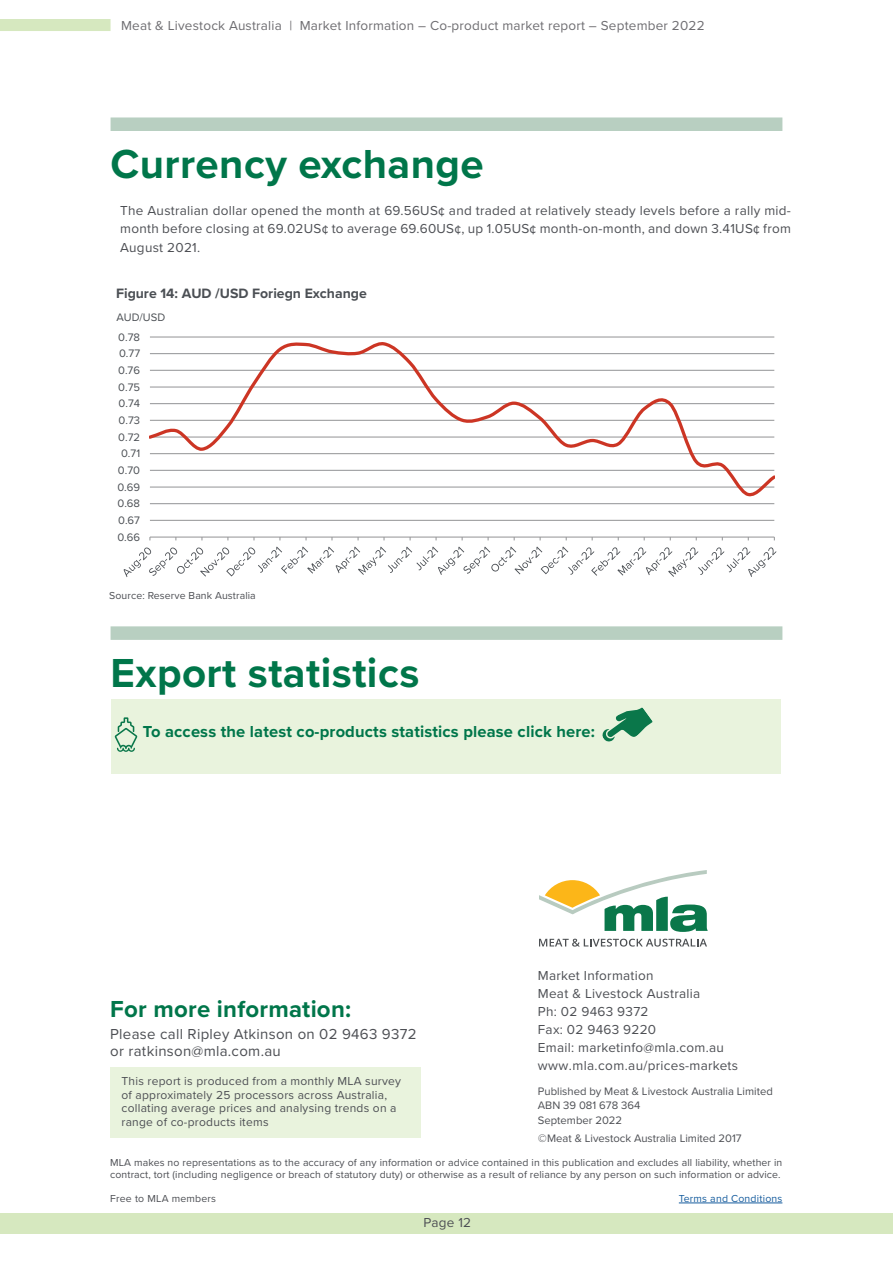
<style>
.page{position:relative;width:893px;height:1263px;background:#fff}
.page>*{position:absolute;margin:0;border:0;box-sizing:border-box;transform-origin:0 0}
.MLA_Heading_1{font:700 42px "Proxima Nova";letter-spacing:.01em;color:#00764a}
.Heading{font:700 24px "Proxima Nova";letter-spacing:.01em;color:#00764a}
.Heading-2{font:700 16.5px "Proxima Nova";letter-spacing:.01em;color:#00764a}
.Table_Text{font:15px "Proxima Nova";letter-spacing:.02em;color:#4d4f54}
.t1{font:700 14.1px "Proxima Nova";color:#4b4f54}
.MLA_Paragraph{font:13.5px/18px "Proxima Nova";letter-spacing:.02em;color:#4d4f54;text-align:justify}
.t2{font:13.5px "Proxima Nova";letter-spacing:.015em;color:#6e6d71}
.MLA_Paragraph-2{font:12px/13.5px "Proxima Nova";letter-spacing:.02em;color:#4d4f54}
.Graph_headings{font:11.25px/14.2px "Proxima Nova";color:#4d4f54}
.t3{font:11.25px "Proxima Nova";letter-spacing:.005em;color:#4b4f54}
.Footnote{font:10.5px/12px "Proxima Nova";letter-spacing:.01em;color:#4d4f54}
.t4{font:10.5px "Proxima Nova";letter-spacing:.02em;color:#175d9e}
.s1{font-weight:500;font-style:italic}
</style>
<div class="page">
<div style="left:0;top:19px;width:111px;height:12px;background:#d6e8bf"></div>
<div style="left:0;top:1213px;width:893px;height:21px;background:#d6e8bf"></div>
<div style="left:112px;top:699px;width:669px;height:75px;background:#e9f3dd"></div>
<svg style="left:539px;top:870px;width:169px;height:62px"></svg>
<svg style="left:539px;top:939px;width:168px;height:7px"></svg>
<div style="left:111px;top:626px;width:671px;height:14px;background:#b8cfc1"></div>
<div style="left:110px;top:1067px;width:311px;height:71px;background:#e9f3dd"></div>
<svg style="left:602px;top:707px;width:51px;height:35px"></svg>
<hr style="left:679px;top:1203px;width:103px;height:1px;background:#175d9e">
<div style="left:111px;top:117px;width:671px;height:14px;background:#b8cfc1"></div>
<svg style="left:115px;top:717px;width:22px;height:35px"></svg>
<hr style="left:150px;top:520px;width:624px;height:1px;background:#929395">
<hr style="left:150px;top:503px;width:624px;height:1px;background:#929395">
<hr style="left:150px;top:337px;width:624px;height:1px;background:#929395">
<hr style="left:150px;top:537px;width:624px;height:1px;background:#929395">
<svg style="left:150px;top:342px;width:625px;height:155px"></svg>
<svg style="left:124px;top:546px;width:652px;height:31px"></svg>
<p class="t2" style="left:121px;top:15px;width:585px">Meat &amp; Livestock Australia | Market Information – Co-product market report – September 2022</p>
<p class="MLA_Heading_1" style="left:111px;top:132px;width:375px">Currency exchange</p>
<p class="MLA_Paragraph" style="left:120px;top:201px;width:672px">The Australian dollar opened the month at 69.56US¢ and traded at relatively steady levels before a rally mid&shy;month before closing at 69.02US¢ to average 69.60US¢, up 1.05US¢ month-on-month, and down 3.41US¢ from August 2021.</p>
<p class="t1" style="left:116px;top:283px;width:252px">Figure 14: AUD /USD Foriegn Exchange</p>
<p class="t3" style="left:116px;top:309px;width:50px">AUD/USD</p>
<p class="t3" style="left:118px;top:328px;width:23px">0.78</p>
<p class="t3" style="left:119px;top:345px;width:23px">0.77</p>
<p class="t3" style="left:118px;top:362px;width:23px">0.76</p>
<p class="t3" style="left:118px;top:378px;width:23px">0.75</p>
<p class="t3" style="left:119px;top:395px;width:23px">0.74</p>
<p class="t3" style="left:119px;top:412px;width:23px">0.73</p>
<p class="t3" style="left:118px;top:428px;width:23px">0.72</p>
<p class="t3" style="left:121px;top:445px;width:21px">0.71</p>
<p class="t3" style="left:118px;top:462px;width:24px">0.70</p>
<p class="t3" style="left:117px;top:478px;width:24px">0.69</p>
<p class="t3" style="left:117px;top:495px;width:24px">0.68</p>
<p class="t3" style="left:118px;top:512px;width:23px">0.67</p>
<p class="t3" style="left:117px;top:528px;width:24px">0.66</p>
<p class="Footnote" style="left:109px;top:589px;width:148px">Source: Reserve Bank Australia</p>
<p class="MLA_Heading_1" style="left:111px;top:641px;width:310px">Export statistics</p>
<p class="Heading-2" style="left:143px;top:719px;width:454px">To access the latest co-products statistics please click here:</p>
<p class="Heading" style="left:110px;top:991px;width:242px">For more information:</p>
<p class="Table_Text" style="left:110px;top:1023px;width:308px">Please call Ripley Atkinson on 02 9463 9372</p>
<p class="Table_Text" style="left:110px;top:1039px;width:172px">or ratkinson@mla.com.au</p>
<p class="MLA_Paragraph-2" style="left:122px;top:1074px;width:281px">This report is produced from a monthly MLA survey of approximately 25 processors across Australia, collating average prices and analysing trends on a range of co-products items</p>
<p class="MLA_Paragraph" style="left:538px;top:966px;width:117px">Market Information</p>
<p class="MLA_Paragraph" style="left:538px;top:984px;width:164px">Meat &amp; Livestock Australia</p>
<p class="MLA_Paragraph" style="left:538px;top:1002px;width:112px">Ph: 02 9463 9372</p>
<p class="MLA_Paragraph" style="left:538px;top:1020px;width:120px">Fax: 02 9463 9220</p>
<p class="MLA_Paragraph" style="left:538px;top:1038px;width:187px">Email: marketinfo@mla.com.au</p>
<p class="MLA_Paragraph" style="left:538px;top:1056px;width:202px">www.mla.com.au/prices-markets</p>
<p class="Graph_headings" style="left:538px;top:1084px;width:236px">Published by Meat &amp; Livestock Australia Limited<br>ABN 39 081 678 364</p>
<p class="Graph_headings" style="left:538px;top:1112px;width:86px">September 2022</p>
<p class="Graph_headings" style="left:538px;top:1130px;width:205px"><span class="s1">©</span> Meat &amp; Livestock Australia Limited 2017</p>
<p class="Footnote" style="left:110px;top:1156px;width:674px">MLA makes no representations as to the accuracy of any information or advice contained in this publication and excludes all liability, whether in contract, tort (including negligence or breach of statutory duty) or otherwise as a result of reliance by any person on such information or advice.</p>
<p class="Footnote" style="left:110px;top:1191px;width:107px">Free to MLA members</p>
<p class="t4" style="left:679px;top:1190px;width:105px">Terms and Conditions</p>
<p class="MLA_Paragraph" style="left:423px;top:1213px;width:49px">Page 12</p>
</div>
